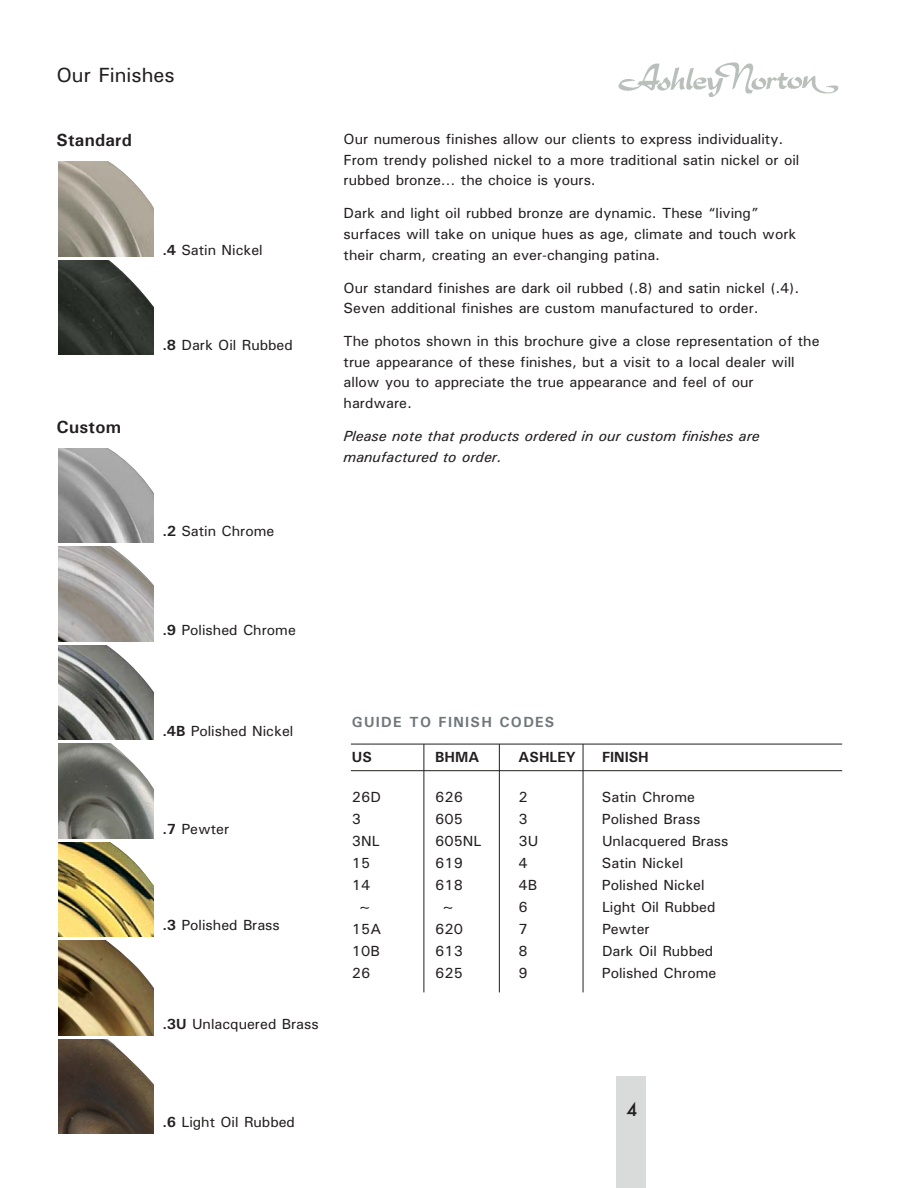
<style>
.page{position:relative;width:918px;height:1188px;background:#fff}
.page>*{position:absolute;margin:0;border:0;box-sizing:border-box;transform-origin:0 0}
.t1{font:20.55px "Univers";color:#231f20}
.t2{font:700 17.7px "Univers";letter-spacing:.02em;color:#231f20}
.t3{font:500 17.7px "Futura";color:#231f20}
.t4{font:14.7px/20.5px "Univers";color:#231f20}
.t5{font:italic 14.7px/20.5px "Univers";color:#231f20}
.t6{font:700 14.7px "Univers";letter-spacing:.09em;color:#6f777a}
.t7{font:700 14.7px "Univers";color:#231f20}
.s1{font-weight:700}
</style>
<div class="page">
<img style="left:59px;top:842px;width:94px;height:95px">
<img style="left:59px;top:162px;width:94px;height:94px">
<img style="left:59px;top:547px;width:94px;height:94px">
<img style="left:59px;top:645px;width:94px;height:95px">
<img style="left:59px;top:744px;width:94px;height:94px">
<img style="left:59px;top:941px;width:94px;height:94px">
<img style="left:59px;top:260px;width:94px;height:95px">
<img style="left:59px;top:1039px;width:94px;height:95px">
<img style="left:59px;top:448px;width:94px;height:95px">
<img style="left:618px;top:62px;width:221px;height:35px">
<div style="left:617px;top:1076px;width:29px;height:112px;background:#d8dbd9"></div>
<hr style="left:351px;top:744px;width:491px;height:1px;background:#231f20">
<hr style="left:424px;top:744px;width:1px;height:248px;background:#231f20">
<hr style="left:499px;top:744px;width:1px;height:248px;background:#231f20">
<hr style="left:583px;top:744px;width:1px;height:248px;background:#231f20">
<hr style="left:351px;top:770px;width:491px;height:1px;background:#231f20">
<h1 class="t1" style="left:56px;top:67px;width:120px">Our Finishes</h1>
<p class="t2" style="left:56px;top:134px;width:77px">Standard</p>
<p class="t2" style="left:56px;top:421px;width:66px">Custom</p>
<p class="t4" style="left:162px;top:241px;width:102px"><span class="s1">.4</span> Satin Nickel</p>
<p class="t4" style="left:162px;top:336px;width:132px"><span class="s1">.8</span> Dark Oil Rubbed</p>
<p class="t4" style="left:162px;top:522px;width:114px"><span class="s1">.2</span> Satin Chrome</p>
<p class="t4" style="left:344px;top:130px;width:457px">Our numerous finishes allow our clients to express individuality.<br>From trendy polished nickel to a more traditional satin nickel or oil rubbed bronze… the choice is yours.</p>
<p class="t4" style="left:344px;top:204px;width:454px">Dark and light oil rubbed bronze are dynamic. These “living” surfaces will take on unique hues as age, climate and touch work their charm, creating an ever-changing patina.</p>
<p class="t4" style="left:344px;top:279px;width:457px">Our standard finishes are dark oil rubbed (.8) and satin nickel (.4).<br>Seven additional finishes are custom manufactured to order.</p>
<p class="t4" style="left:344px;top:332px;width:477px">The photos shown in this brochure give a close representation of the true appearance of these finishes, but a visit to a local dealer will allow you to appreciate the true appearance and feel of our hardware.</p>
<p class="t5" style="left:344px;top:427px;width:418px">Please note that products ordered in our custom finishes are manufactured to order.</p>
<p class="t4" style="left:162px;top:620px;width:135px"><span class="s1">.9</span> Polished Chrome</p>
<p class="t4" style="left:162px;top:722px;width:133px"><span class="s1">.4B</span> Polished Nickel</p>
<p class="t4" style="left:162px;top:819px;width:69px"><span class="s1">.7</span> Pewter</p>
<p class="t4" style="left:162px;top:916px;width:119px"><span class="s1">.3</span> Polished Brass</p>
<p class="t4" style="left:162px;top:1014px;width:158px"><span class="s1">.3U</span> Unlacquered Brass</p>
<p class="t4" style="left:162px;top:1113px;width:134px"><span class="s1">.6</span> Light Oil Rubbed</p>
<p class="t6" style="left:352px;top:716px;width:204px">GUIDE TO FINISH CODES</p>
<p class="t7" style="left:352px;top:751px;width:22px">US</p>
<p class="t7" style="left:435px;top:751px;width:45px">BHMA</p>
<p class="t7" style="left:519px;top:751px;width:59px">ASHLEY</p>
<p class="t7" style="left:602px;top:751px;width:48px">FINISH</p>
<p class="t4" style="left:352px;top:787px;width:31px">26D</p>
<p class="t4" style="left:435px;top:787px;width:29px">626</p>
<p class="t4" style="left:519px;top:787px;width:11px">2</p>
<p class="t4" style="left:602px;top:787px;width:94px">Satin Chrome</p>
<p class="t4" style="left:352px;top:809px;width:11px">3</p>
<p class="t4" style="left:435px;top:809px;width:29px">605</p>
<p class="t4" style="left:519px;top:809px;width:11px">3</p>
<p class="t4" style="left:602px;top:809px;width:100px">Polished Brass</p>
<p class="t4" style="left:352px;top:832px;width:29px">3NL</p>
<p class="t4" style="left:435px;top:832px;width:48px">605NL</p>
<p class="t4" style="left:519px;top:832px;width:21px">3U</p>
<p class="t4" style="left:602px;top:832px;width:128px">Unlacquered Brass</p>
<p class="t4" style="left:352px;top:854px;width:20px">15</p>
<p class="t4" style="left:435px;top:854px;width:29px">619</p>
<p class="t4" style="left:519px;top:854px;width:11px">4</p>
<p class="t4" style="left:602px;top:854px;width:83px">Satin Nickel</p>
<p class="t4" style="left:352px;top:876px;width:20px">14</p>
<p class="t4" style="left:435px;top:876px;width:29px">618</p>
<p class="t4" style="left:519px;top:876px;width:20px">4B</p>
<p class="t4" style="left:602px;top:876px;width:104px">Polished Nickel</p>
<p class="t4" style="left:357px;top:898px;width:16px">~</p>
<p class="t4" style="left:441px;top:898px;width:16px">~</p>
<p class="t4" style="left:519px;top:898px;width:11px">6</p>
<p class="t4" style="left:602px;top:898px;width:115px">Light Oil Rubbed</p>
<p class="t4" style="left:352px;top:920px;width:31px">15A</p>
<p class="t4" style="left:435px;top:920px;width:29px">620</p>
<p class="t4" style="left:519px;top:920px;width:11px">7</p>
<p class="t4" style="left:602px;top:920px;width:49px">Pewter</p>
<p class="t4" style="left:352px;top:942px;width:29px">10B</p>
<p class="t4" style="left:435px;top:942px;width:29px">613</p>
<p class="t4" style="left:519px;top:942px;width:11px">8</p>
<p class="t4" style="left:602px;top:942px;width:113px">Dark Oil Rubbed</p>
<p class="t4" style="left:352px;top:964px;width:20px">26</p>
<p class="t4" style="left:435px;top:964px;width:29px">625</p>
<p class="t4" style="left:519px;top:964px;width:11px">9</p>
<p class="t4" style="left:602px;top:964px;width:116px">Polished Chrome</p>
<p class="t3" style="left:627px;top:1101px;width:12px">4</p>
</div>
